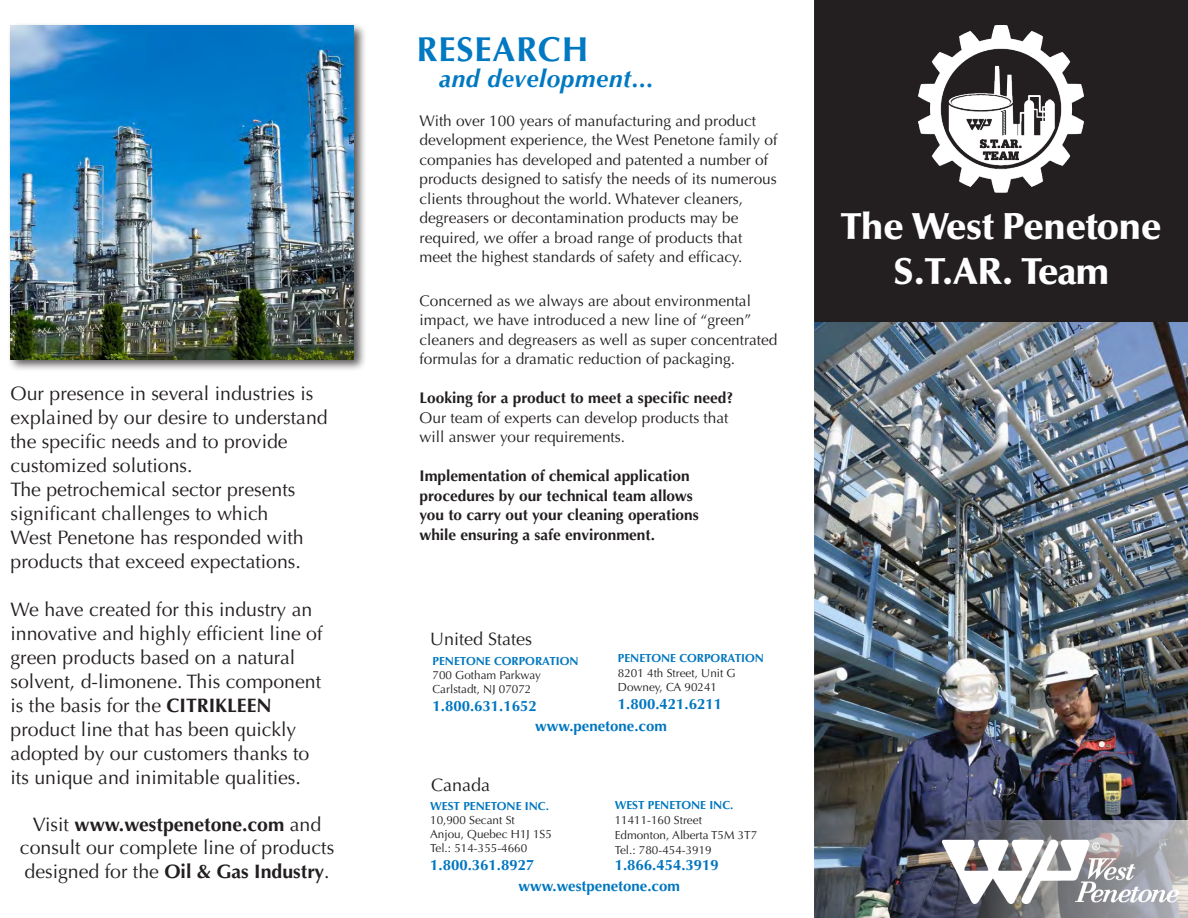
<style>
.page{position:relative;width:1188px;height:918px;background:#fff}
.page>*{position:absolute;margin:0;border:0;box-sizing:border-box;transform-origin:0 0}
.t1{font:900 37.5px "Optima";letter-spacing:-.02em;color:#fff}
.t2{font:700 34.65px "Optima";letter-spacing:.025em;color:#0079c2}
.t3{font:italic 700 24.75px "Optima";letter-spacing:.025em;color:#0079c2}
.t4{font:19.5px/24px "Optima";color:#231f20}
.t5{font:18px "Optima";color:#231f20}
.t6{font:15.45px/19.5px "Optima";color:#231f20}
.t7{font:700 15.45px/19.5px "Optima";color:#231f20}
.t8{font:700 15px "Optima";color:#0076c0}
.titre{font:11.7px/15px "Optima";color:#231f20}
.titre-2{font:700 11.7px/14.1px "Optima";color:#0077c0}
.s1{font-weight:700}
.s2{font-weight:400;color:#231f20}
</style>
<div class="page">
<div style="left:782px;top:0;width:406px;height:330px;background:#231f20"></div>
<img style="left:814px;top:323px;width:374px;height:497px">
<img style="left:814px;top:820px;width:374px;height:98px">
<div style="left:782px;top:0;width:32px;height:330px;background:#fff"></div>
<img style="left:935px;top:829px;width:244px;height:74px">
<img style="left:919px;top:26px;width:165px;height:167px">
<div style="left:7px;top:22px;width:360px;height:350px;background:#231f20;opacity:.75"></div>
<img style="left:10px;top:26px;width:344px;height:333px">
<p class="t4" style="left:10px;top:382px;width:319px">Our presence in several industries is explained by our desire to understand the specific needs and to provide</p>
<p class="t4" style="left:10px;top:454px;width:184px">customized solutions.</p>
<p class="t4" style="left:10px;top:478px;width:286px">The petrochemical sector presents</p>
<p class="t4" style="left:10px;top:502px;width:259px">significant challenges to which</p>
<p class="t4" style="left:10px;top:526px;width:295px">West Penetone has responded with</p>
<p class="t4" style="left:10px;top:550px;width:292px">products that exceed expectations.</p>
<p class="t4" style="left:10px;top:598px;width:313px">We have created for this industry an innovative and highly efficient line of green products based on a natural</p>
<p class="t4" style="left:10px;top:670px;width:312px">solvent, d-limonene. This component</p>
<p class="t4" style="left:10px;top:694px;width:263px">is the basis for the <span class="s1">CITRIKLEEN</span></p>
<p class="t4" style="left:10px;top:718px;width:287px">product line that has been quickly</p>
<p class="t4" style="left:10px;top:742px;width:300px">adopted by our customers thanks to</p>
<p class="t4" style="left:10px;top:766px;width:292px">its unique and inimitable qualities.</p>
<p class="t4" style="left:20px;top:813px;width:316px;line-height:23.4px;text-align:center">Visit <span class="s1">www.westpenetone.com</span> and consult our complete line of products designed for the <span class="s1">Oil &amp; Gas Industry</span>.</p>
<p class="t2" style="left:417px;top:29px;width:173px">RESEARCH</p>
<p class="t3" style="left:439px;top:64px;width:216px">and development...</p>
<p class="t6" style="left:420px;top:111px;width:359px">With over 100 years of manufacturing and product development experience, the West Penetone family of companies has developed and patented a number of products designed to satisfy the needs of its numerous clients throughout the world. Whatever cleaners, degreasers or decontamination products may be required, we offer a broad range of products that meet the highest standards of safety and efficacy.</p>
<p class="t6" style="left:420px;top:291px;width:359px">Concerned as we always are about environmental impact, we have introduced a new line of “green” cleaners and degreasers as well as super concentrated formulas for a dramatic reduction of packaging.</p>
<p class="t6" style="left:420px;top:389px;width:315px"><span class="s1">Looking for a product to meet a specific need?<br></span>Our team of experts can develop products that will answer your requirements.</p>
<p class="t7" style="left:420px;top:467px;width:281px">Implementation of chemical application procedures by our technical team allows you to carry out your cleaning operations while ensuring a safe environment.</p>
<p class="t5" style="left:430px;top:628px;width:104px">United States</p>
<p class="titre-2" style="left:618px;top:652px;width:148px">PENETONE CORPORATION<br><span class="s2">8201 4th Street, Unit G</span></p>
<p class="titre" style="left:618px;top:679px;width:101px">Downey, CA 90241</p>
<p class="t8" style="left:618px;top:695px;width:106px">1.800.421.6211</p>
<p class="t8" style="left:535px;top:717px;width:133px">www.penetone.com</p>
<p class="titre-2" style="left:433px;top:654px;width:148px">PENETONE CORPORATION</p>
<p class="titre" style="left:433px;top:668px;width:110px">700 Gotham Parkway</p>
<p class="titre" style="left:433px;top:682px;width:100px">Carlstadt, NJ 07072</p>
<p class="t8" style="left:433px;top:697px;width:106px">1.800.631.1652</p>
<p class="t5" style="left:431px;top:774px;width:61px">Canada</p>
<p class="titre-2" style="left:615px;top:798px;width:120px">WEST PENETONE INC.</p>
<p class="titre" style="left:615px;top:812px;width:144px">11411-160 Street<br>Edmonton, Alberta T5M 3T7</p>
<p class="titre" style="left:615px;top:843px;width:99px">Tel.: 780-454-3919</p>
<p class="t8" style="left:615px;top:857px;width:106px">1.866.454.3919</p>
<p class="titre-2" style="left:430px;top:799px;width:120px">WEST PENETONE INC.</p>
<p class="titre" style="left:430px;top:812px;width:86px">10,900 Secant St</p>
<p class="titre" style="left:430px;top:827px;width:123px;line-height:14.1px">Anjou, Quebec H1J 1S5<br>Tel.: 514-355-4660</p>
<p class="t8" style="left:430px;top:856px;width:106px">1.800.361.8927</p>
<p class="t8" style="left:518px;top:877px;width:163px">www.westpenetone.com</p>
<p class="t1" style="left:841px;top:204px;width:322px">The West Penetone</p>
<p class="t1" style="left:893px;top:249px;width:218px">S.T.AR. Team</p>
</div>
